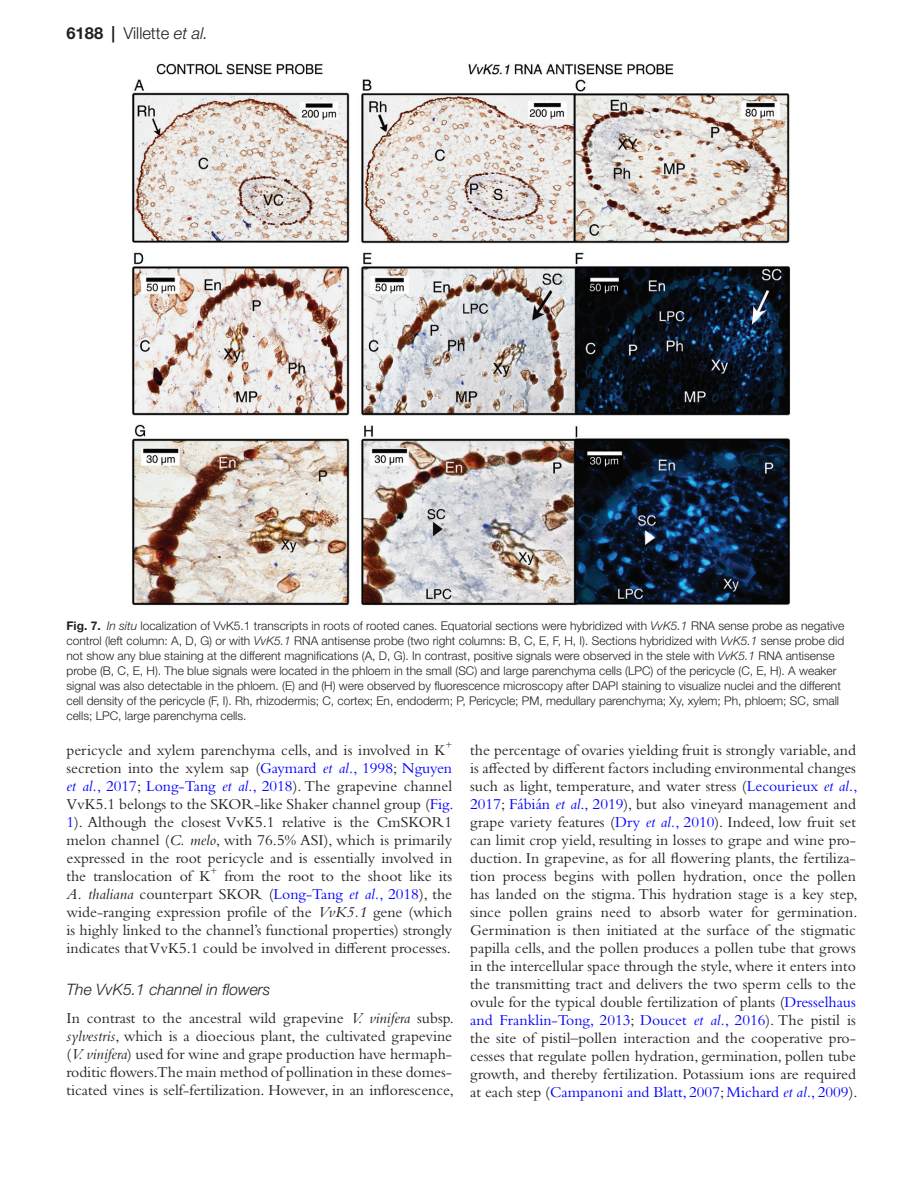
<style>
.page{position:relative;width:919px;height:1187px;background:#fff}
.page>*{position:absolute;margin:0;border:0;box-sizing:border-box;transform-origin:0 0}
.t1{font:300 16.5px "Helvetica Neue LT Std";color:#231f20}
.t2{font:15.75px/18px "Bembo Std";color:#231f20;text-align:justify}
.t3{font:italic 300 15.75px "Helvetica Neue LT Std";color:#231f20}
.t4{font:300 12px/15px "Helvetica Neue LT Std";color:#231f20}
.s1{font-weight:700}
.s2{font-style:italic}
.s3{color:#00f}
.s4{font-style:italic;color:#00f}
</style>
<div class="page">
<img style="left:131px;top:63px;width:659px;height:543px">
<p class="t1" style="left:66px;top:23px;width:143px"><span class="s1">6188 |</span> Villette <span class="s2">et al.</span></p>
<p class="t4" style="left:66px;top:618px;width:779px"><span class="s1">Fig. 7.</span> <span class="s2">In situ</span> localization of VvK5.1 transcripts in roots of rooted canes. Equatorial sections were hybridized with <span class="s2">VvK5.1</span> RNA sense probe as negative control (left column: A, D, G) or with <span class="s2">VvK5.1</span> RNA antisense probe (two right columns: B, C, E, F, H, I). Sections hybridized with <span class="s2">VvK5.1</span> sense probe did not show any blue staining at the different magnifications (A, D, G). In contrast, positive signals were observed in the stele with <span class="s2">VvK5.1</span> RNA antisense probe (B, C, E, H). The blue signals were located in the phloem in the small (SC) and large parenchyma cells (LPC) of the pericycle (C, E, H). A weaker signal was also detectable in the phloem. (E) and (H) were observed by fluorescence microscopy after DAPI staining to visualize nuclei and the different cell density of the pericycle (F, I). Rh, rhizodermis; C, cortex; En, endoderm; P, Pericycle; PM, medullary parenchyma; Xy, xylem; Ph, phloem; SC, small cells; LPC, large parenchyma cells.</p>
<p class="t2" style="left:66px;top:740px;width:389px">pericycle and xylem parenchyma cells, and is involved in K<sup>+ </sup>secretion into the xylem sap (<span class="s3">Gaymard</span> <span class="s4">et al.</span><span class="s3">, 1998</span>; <span class="s3">Nguyen </span><span class="s4">et al.</span><span class="s3">, 2017</span>; <span class="s3">Long-Tang</span> <span class="s4">et al.</span><span class="s3">, 2018</span>). The grapevine channel VvK5.1 belongs to the SKOR-like Shaker channel group (<span class="s3">Fig.<br>1</span>). Although the closest VvK5.1 relative is the CmSKOR1 melon channel (<span class="s2">C. melo</span>, with 76.5% ASI), which is primarily expressed in the root pericycle and is essentially involved in the translocation of K<sup>+</sup> from the root to the shoot like its <span class="s2">A. thaliana</span> counterpart SKOR (<span class="s3">Long-Tang</span> <span class="s4">et al.</span><span class="s3">, 2018</span>), the wide-ranging expression profile of the <span class="s2">VvK5.1</span> gene (which is highly linked to the channel’s functional properties) strongly indicates that VvK5.1 could be involved in different processes.</p>
<p class="t3" style="left:66px;top:979px;width:205px">The VvK5.1 channel in flowers</p>
<p class="t2" style="left:66px;top:1008px;width:389px">In contrast to the ancestral wild grapevine <span class="s2">V. vinifera</span> subsp. <span class="s2">sylvestris</span>, which is a dioecious plant, the cultivated grapevine (<span class="s2">V. vinifera</span>) used for wine and grape production have hermaph&shy;roditic flowers.The main method of pollination in these domes&shy;ticated vines is self-fertilization. However, in an inflorescence,</p>
<p class="t2" style="left:470px;top:740px;width:389px">the percentage of ovaries yielding fruit is strongly variable, and is affected by different factors including environmental changes such as light, temperature, and water stress (<span class="s3">Lecourieux</span> <span class="s4">et al.</span><span class="s3">, 2017</span>; <span class="s3">Fábián</span> <span class="s4">et al</span><span class="s3">., 2019</span>), but also vineyard management and grape variety features (<span class="s3">Dry</span> <span class="s4">et al.</span><span class="s3">, 2010</span>). Indeed, low fruit set can limit crop yield, resulting in losses to grape and wine pro&shy;duction. In grapevine, as for all flowering plants, the fertiliza&shy;tion process begins with pollen hydration, once the pollen has landed on the stigma. This hydration stage is a key step, since pollen grains need to absorb water for germination.<br>Germination is then initiated at the surface of the stigmatic papilla cells, and the pollen produces a pollen tube that grows in the intercellular space through the style, where it enters into the transmitting tract and delivers the two sperm cells to the ovule for the typical double fertilization of plants (<span class="s3">Dresselhaus and Franklin-Tong, 2013</span>; <span class="s3">Doucet</span> <span class="s4">et al.</span><span class="s3">, 2016</span>). The pistil is the site of pistil–pollen interaction and the cooperative pro&shy;cesses that regulate pollen hydration, germination, pollen tube growth, and thereby fertilization. Potassium ions are required at each step (<span class="s3">Campanoni and Blatt, 2007</span>; <span class="s3">Michard</span> <span class="s4">et al.</span><span class="s3">, 2009</span>).</p>
</div>
